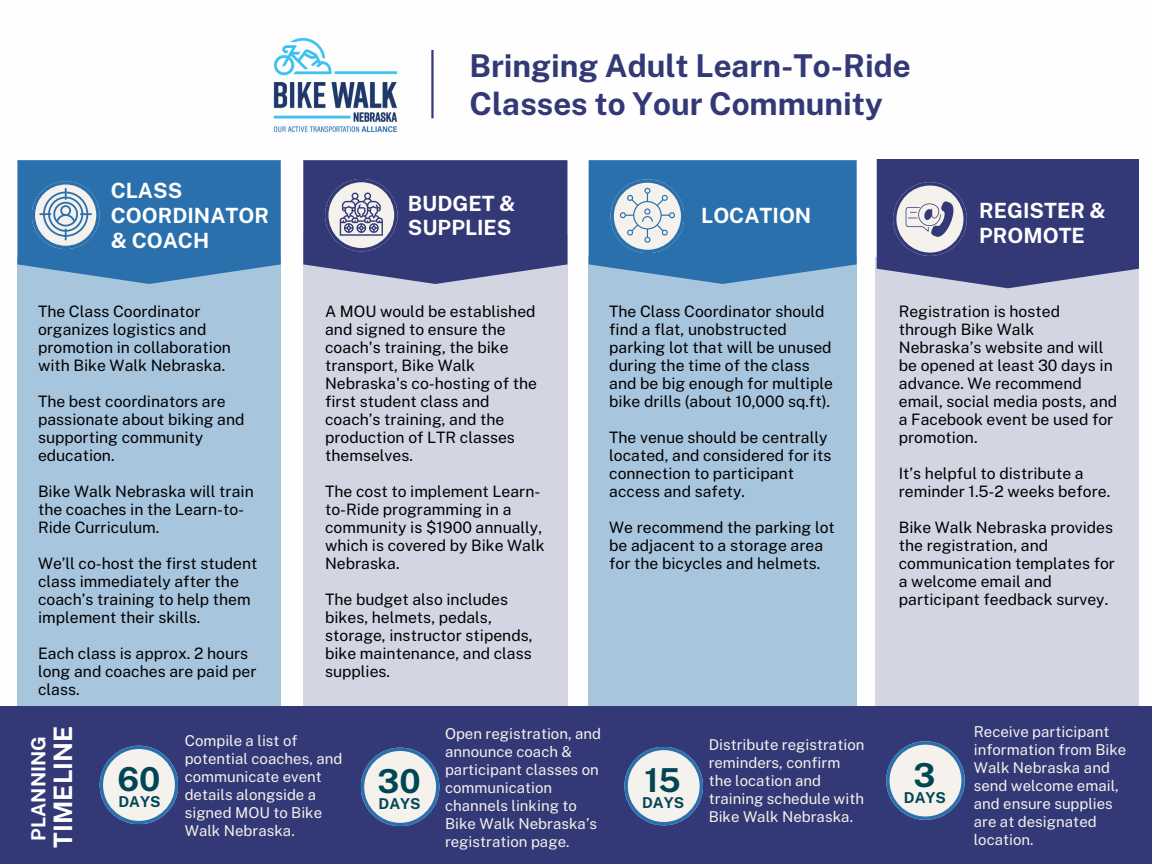
<style>
.page{position:relative;width:1152px;height:864px;background:#fff}
.page>*{position:absolute;margin:0;border:0;box-sizing:border-box;transform-origin:0 0}
.t1{font:700 33px "Public Sans";color:#004654}
.t2{font:700 31.5px/37.2px "Public Sans";color:#333976}
.t3{font:700 25.5px "Public Sans";color:#fff}
.t4{font:700 21px/24.8px "Public Sans";color:#fff}
.t5{font:700 19.5px "Public Sans";color:#fff}
.t6{font:15.75px/18px "Public Sans";color:#000}
.t7{font:15px/18px "Public Sans";color:#f5f1ec}
.t8{font:700 15px "Public Sans";color:#004654}
</style>
<div class="page">
<div style="left:588px;top:256px;width:269px;height:509px;background:#a8c5de"></div>
<div style="left:876px;top:258px;width:263px;height:507px;background:#d3d5e2"></div>
<div style="left:17px;top:258px;width:264px;height:492px;background:#a8c5de"></div>
<div style="left:303px;top:235px;width:264px;height:515px;background:#d3d5e2"></div>
<div style="left:0;top:706px;width:1152px;height:158px;background:#333976"></div>
<svg style="left:303px;top:160px;width:264px;height:124px;background:#515689"></svg>
<svg style="left:17px;top:160px;width:264px;height:124px;background:#4280b5"></svg>
<svg style="left:589px;top:160px;width:268px;height:124px;background:#4683b6"></svg>
<svg style="left:877px;top:159px;width:262px;height:129px;background:#505488"></svg>
<hr style="left:431px;top:50px;width:3px;height:68px;background:#333976">
<img style="left:273px;top:37px;width:125px;height:96px">
<svg style="left:100px;top:746px;width:78px;height:78px"></svg>
<svg style="left:361px;top:748px;width:78px;height:78px"></svg>
<svg style="left:624px;top:747px;width:79px;height:78px"></svg>
<svg style="left:886px;top:741px;width:79px;height:79px"></svg>
<p class="t4" style="left:111px;top:178px;width:160px">CLASS<br>COORDINATOR &amp; COACH</p>
<p class="t6" style="left:38px;top:302px;width:194px">The Class Coordinator organizes logistics and promotion in collaboration with Bike Walk Nebraska.</p>
<h3 class="t6" style="left:38px;top:392px;width:208px">The best coordinators are passionate about biking and supporting community education.</h3>
<h3 class="t6" style="left:38px;top:482px;width:217px">Bike Walk Nebraska will train the coaches in the Learn-to-<br>Ride Curriculum.</h3>
<h3 class="t6" style="left:38px;top:554px;width:221px">We’ll co-host the first student class immediately after the coach’s training to help them implement their skills.</h3>
<h3 class="t6" style="left:38px;top:644px;width:220px">Each class is approx. 2 hours long and coaches are paid per class.</h3>
<h4 class="t2" style="left:470px;top:47px;width:443px">Bringing Adult Learn-To-Ride<br>Classes to Your Community</h4>
<h1 class="t4" style="left:408px;top:191px;width:109px">BUDGET &amp;<br>SUPPLIES</h1>
<p class="t6" style="left:325px;top:302px;width:213px">A MOU would be established and signed to ensure the coach's training, the bike transport, Bike Walk<br>Nebraska's co-hosting of the first student class and coach’s training, and the production of LTR classes themselves.</p>
<p class="t6" style="left:325px;top:482px;width:221px">The cost to implement Learn&shy;to-Ride programming in a community is $1900 annually, which is covered by Bike Walk<br>Nebraska.</p>
<h4 class="t6" style="left:325px;top:590px;width:209px">The budget also includes bikes, helmets, pedals, storage, instructor stipends, bike maintenance, and class supplies.</h4>
<p class="t4" style="left:701px;top:203px;width:112px">LOCATION</p>
<p class="t4" style="left:979px;top:198px;width:128px">REGISTER &amp;<br>PROMOTE</p>
<p class="t6" style="left:609px;top:302px;width:225px">The Class Coordinator should find a flat, unobstructed parking lot that will be unused during the time of the class and be big enough for multiple bike drills (about 10,000 sq.ft).</p>
<p class="t6" style="left:609px;top:428px;width:224px">The venue should be centrally located, and considered for its connection to participant access and safety.</p>
<p class="t6" style="left:609px;top:518px;width:227px">We recommend the parking lot be adjacent to a storage area for the bicycles and helmets.</p>
<p class="t6" style="left:899px;top:302px;width:220px">Registration is hosted through Bike Walk<br>Nebraska’s website and will be opened at least 30 days in advance. We recommend email, social media posts, and a Facebook event be used for promotion.</p>
<p class="t6" style="left:899px;top:464px;width:213px">It’s helpful to distribute a reminder 1.5-2 weeks before.</p>
<p class="t6" style="left:899px;top:518px;width:218px">Bike Walk Nebraska provides the registration, and communication templates for a welcome email and participant feedback survey.</p>
<p class="t5" style="left:27px;top:841px;width:106px;rotate:-90deg">PLANNING</p>
<h4 class="t3" style="left:48px;top:848px;width:123px;rotate:-90deg">TIMELINE</h4>
<p class="t1" style="left:117px;top:760px;width:45px">60</p>
<p class="t8" style="left:118px;top:793px;width:44px">DAYS</p>
<p class="t7" style="left:185px;top:731px;width:159px">Compile a list of potential coaches, and communicate event details alongside a signed MOU to Bike<br>Walk Nebraska.</p>
<p class="t1" style="left:377px;top:762px;width:45px">30</p>
<p class="t8" style="left:379px;top:795px;width:44px">DAYS</p>
<p class="t7" style="left:445px;top:725px;width:158px">Open registration, and announce coach &amp; participant classes on communication channels linking to<br>Bike Walk Nebraska’s registration page.</p>
<p class="t1" style="left:644px;top:761px;width:38px">15</p>
<p class="t8" style="left:642px;top:794px;width:44px">DAYS</p>
<h2 class="t7" style="left:709px;top:736px;width:157px">Distribute registration reminders, confirm the location and training schedule with<br>Bike Walk Nebraska.</h2>
<h3 class="t1" style="left:913px;top:756px;width:23px">3</h3>
<p class="t8" style="left:904px;top:788px;width:44px">DAYS</p>
<p class="t7" style="left:974px;top:722px;width:154px">Receive participant information from Bike<br>Walk Nebraska and send welcome email, and ensure supplies are at designated</p>
<p class="t7" style="left:974px;top:830px;width:61px">location.</p>
</div>
